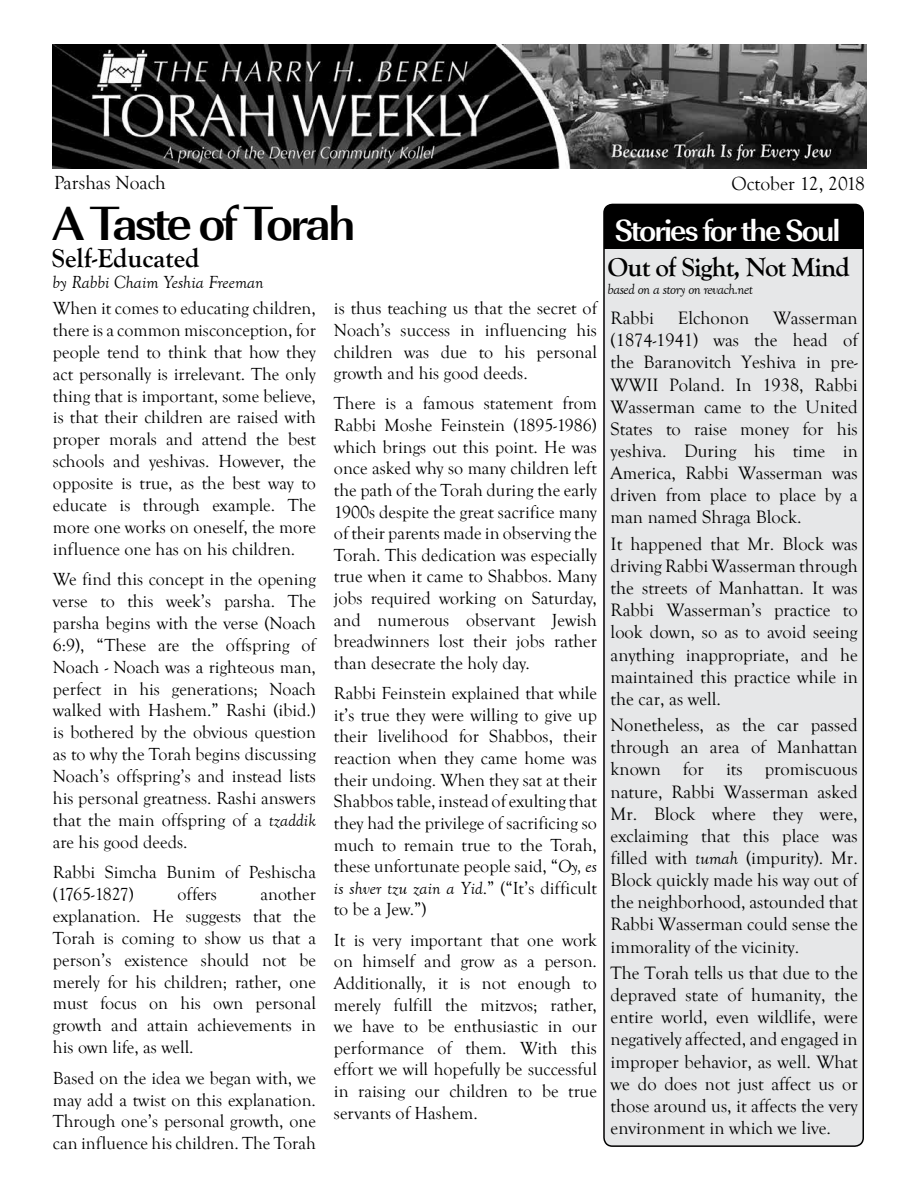
<style>
.page{position:relative;width:918px;height:1188px;background:#fff}
.page>*{position:absolute;margin:0;border:0;box-sizing:border-box;transform-origin:0 0}
.t1{font:700 49.5px "URW Imperial T";letter-spacing:-.06em;color:#000}
.t2{font:700 31.5px "URW Imperial T";letter-spacing:-.06em;color:#fff}
.t3{font:700 27px "Goudy Old Style T";letter-spacing:-.03em;color:#000}
.t4{font:700 27px "Goudy Old Style T";color:#000}
.t5{font:19.5px "Goudy Old Style T";color:#000}
.t6{font:18.45px/22.2px "Goudy Old Style T";color:#000;text-align:justify}
.t7{font:18px/21.9px "Goudy Old Style T";color:#000;text-align:justify}
.t8{font:italic 18px "Goudy Old Style T";color:#000}
.t9{font:italic 15px "Goudy Old Style T";letter-spacing:-.03em;color:#000}
.s1{font-style:italic}
</style>
<div class="page">
<div style="left:604px;top:204px;width:259px;height:942px;background:#e6e7e8;border-radius:9px"></div>
<div style="left:604px;top:204px;width:259px;height:45px;background:#000"></div>
<div style="left:603px;top:204px;width:261px;height:943px;border:2px solid #000;border-radius:9px"></div>
<img style="left:52px;top:44px;width:814px;height:124px">
<p class="t5" style="left:54px;top:172px;width:113px">Parshas Noach</p>
<p class="t5" style="left:732px;top:173px;width:135px">October 12, 2018</p>
<h1 class="t1" style="left:53px;top:194px;width:304px">A Taste of Torah</h1>
<h2 class="t2" style="left:615px;top:212px;width:227px">Stories for the Soul</h2>
<h3 class="t4" style="left:52px;top:243px;width:149px">Self-Educated</h3>
<p class="t8" style="left:53px;top:272px;width:213px">by Rabbi Chaim Yeshia Freeman</p>
<p class="t7" style="left:53px;top:298px;width:265px">When it comes to educating children, there is a common misconception, for people tend to think that how they act personally is irrelevant. The only thing that is important, some believe, is that their children are raised with proper morals and attend the best schools and yeshivas. However, the opposite is true, as the best way to educate is through example. The more one works on oneself, the more influence one has on his children.</p>
<p class="t7" style="left:53px;top:569px;width:265px">We find this concept in the opening verse to this week’s parsha. The parsha begins with the verse (Noach 6:9), “These are the offspring of Noach - Noach was a righteous man, perfect in his generations; Noach walked with Hashem.” Rashi (ibid.) is bothered by the obvious question as to why the Torah begins discussing Noach’s offspring’s and instead lists his personal greatness. Rashi answers that the main offspring of a <span class="s1">tzaddik </span>are his good deeds.</p>
<p class="t7" style="left:53px;top:862px;width:265px">Rabbi Simcha Bunim of Peshischa (1765-1827)</p>
<p class="t7" style="left:53px;top:884px;width:265px;text-indent:208px">another explanation. He suggests that the Torah is coming to show us that a person’s existence should not be merely for his children; rather, one must focus on his own personal growth and attain achievements in his own life, as well.</p>
<p class="t7" style="left:53px;top:1067px;width:265px">Based on the idea we began with, we may add a twist on this explanation.<br>Through one’s personal growth, one can influence his children. The Torah</p>
<p class="t7" style="left:177px;top:884px;width:41px">offers</p>
<p class="t7" style="left:334px;top:298px;width:265px">is thus teaching us that the secret of Noach’s success in influencing his children was due to his personal growth and his good deeds.</p>
<p class="t7" style="left:334px;top:393px;width:265px">There is a famous statement from Rabbi Moshe Feinstein (1895-1986) which brings out this point. He was once asked why so many children left the path of the Torah during the early 1900s despite the great sacrifice many of their parents made in observing the Torah. This dedication was especially true when it came to Shabbos. Many jobs required working on Saturday, and numerous observant Jewish breadwinners lost their jobs rather than desecrate the holy day.</p>
<p class="t7" style="left:334px;top:683px;width:265px">Rabbi Feinstein explained that while it’s true they were willing to give up their livelihood for Shabbos, their reaction when they came home was their undoing. When they sat at their Shabbos table, instead of exulting that they had the privilege of sacrificing so much to remain true to the Torah, these unfortunate people said, “<span class="s1">Oy, es is shver tzu zain a Yid</span>.” (“It’s difficult to be a Jew.”)</p>
<p class="t7" style="left:334px;top:929px;width:265px">It is very important that one work on himself and grow as a person.<br>Additionally, it is not enough to merely fulfill the mitzvos; rather, we have to be enthusiastic in our performance of them. With this effort we will hopefully be successful in raising our children to be true servants of Hashem.</p>
<h3 class="t3" style="left:608px;top:252px;width:244px">Out of Sight, Not Mind</h3>
<p class="t9" style="left:608px;top:281px;width:147px">based on a story on revach.net</p>
<p class="t6" style="left:611px;top:307px;width:45px">Rabbi</p>
<p class="t6" style="left:678px;top:307px;width:73px">Elchonon</p>
<p class="t6" style="left:611px;top:307px;width:249px;text-indent:162px">Wasserman (1874-1941) was the head of the Baranovitch Yeshiva in pre-WWII Poland. In 1938, Rabbi Wasserman came to the United States to raise money for his yeshiva. During his time in America, Rabbi Wasserman was driven from place to place by a man named Shraga Block.</p>
<p class="t6" style="left:611px;top:533px;width:249px">It happened that Mr. Block was driving Rabbi Wasserman through the streets of Manhattan. It was Rabbi Wasserman’s practice to look down, so as to avoid seeing anything inappropriate, and he maintained this practice while in the car, as well.</p>
<p class="t6" style="left:611px;top:714px;width:249px">Nonetheless, as the car passed through an area of Manhattan known for its promiscuous nature, Rabbi Wasserman asked Mr. Block where they were, exclaiming that this place was filled with <span class="s1">tumah</span> (impurity). Mr.<br>Block quickly made his way out of the neighborhood, astounded that Rabbi Wasserman could sense the immorality of the vicinity.</p>
<p class="t6" style="left:611px;top:962px;width:249px">The Torah tells us that due to the depraved state of humanity, the entire world, even wildlife, were negatively affected, and engaged in improper behavior, as well. What we do does not just affect us or those around us, it affects the very environment in which we live.</p>
</div>
